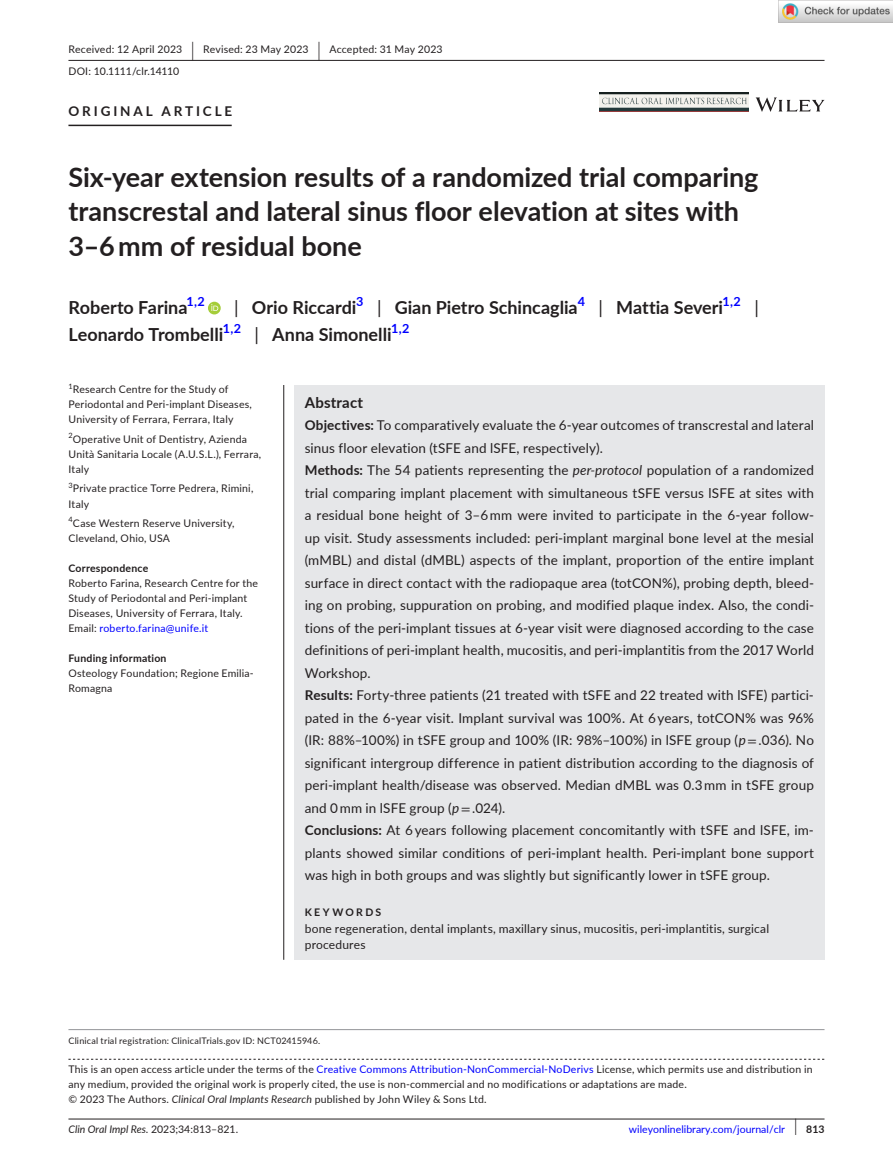
<style>
.page{position:relative;width:893px;height:1174px;background:#fff}
.page>*{position:absolute;margin:0;border:0;box-sizing:border-box;transform-origin:0 0}
.t1{font:700 27px/34.5px "Lato";color:#231f20}
.t2{font:700 18px "Lato";color:#231f20}
.t3{font:18px "Lato";color:#231f20}
.t4{font:700 15px "Lato";letter-spacing:.015em;color:#231f20}
.t5{font:13.5px/22.5px "Lato";letter-spacing:.01em;color:#231f20}
.t6{font:700 13.5px "Lato";letter-spacing:.215em;color:#231f20}
.t7{font:700 12.6px "Lato";color:#00f}
.t8{font:12px/16.5px "Lato";letter-spacing:.015em;color:#231f20}
.t9{font:10.5px/15px "Lato";letter-spacing:.02em;color:#231f20}
.t10{font:10.5px "Lato";color:#00f}
.t11{font:italic 10.5px "Lato";color:#231f20}
.t12{font:700 10.5px "Lato";letter-spacing:.02em;color:#231f20}
.t13{font:700 10.5px "Lato";letter-spacing:.22em;color:#231f20}
.t14{font:9px "Lato";letter-spacing:.02em;color:#231f20}
.t15{font:7.35px "Lato";color:#231f20}
.s1{font-size:19.65px}
.s2{font-weight:400}
.s3{color:#00f}
.s4{font-weight:700}
.s5{font-style:italic}
.s6{font-family:"STIX"}
.s7{font-style:normal}
.s8{font-size:17.4px;color:#231f20}
.s9{font-weight:700;color:#231f20}
</style>
<div class="page">
<hr style="left:68px;top:1118px;width:756px;height:1px;background:#231f20">
<svg style="left:756px;top:97px;width:68px;height:15px"></svg>
<img style="left:599px;top:93px;width:149px;height:19px">
<hr style="left:68px;top:60px;width:756px;height:1px;background:#231f20">
<hr style="left:68px;top:125px;width:164px;height:1px;background:#231f20">
<div style="left:208px;top:302px;width:13px;height:12px;background:#a5cd39;border-radius:50%"></div>
<svg style="left:211px;top:304px;width:7px;height:7px"></svg>
<svg style="left:68px;top:1058px;width:756px;height:1px"></svg>
<hr style="left:68px;top:1029px;width:756px;height:1px;background:#939598">
<div style="left:294px;top:385px;width:530px;height:574px;background:#e6e7e9"></div>
<hr style="left:283px;top:385px;width:1px;height:574px;background:#231f20">
<img style="left:779px;top:0;width:114px;height:23px">
<p class="t9" style="left:68px;top:38px;width:376px;line-height:21.8px">Received: 12 April 2023 <span class="s1">|</span> Revised: 23 May 2023 <span class="s1">|</span> Accepted: 31 May 2023<br>DOI: 10.1111/clr.14110</p>
<p class="t6" style="left:68px;top:101px;width:165px">ORIGINAL ARTICLE</p>
<h1 class="t1" style="left:68px;top:159px;width:691px">Six-year extension results of a randomized trial comparing transcrestal and lateral sinus floor elevation at sites with<br>3–-6 mm of residual bone</h1>
<h2 class="t2" style="left:68px;top:295px;width:121px">Roberto Farina</h2>
<p class="t7" style="left:187px;top:292px;width:20px">1,2</p>
<h2 class="t2" style="left:234px;top:295px;width:124px"><span class="s2">|</span> Orio Riccardi</h2>
<p class="t7" style="left:356px;top:292px;width:9px">3</p>
<h2 class="t2" style="left:377px;top:295px;width:202px"><span class="s2">|</span> Gian Pietro Schincaglia</h2>
<p class="t7" style="left:578px;top:292px;width:9px">4</p>
<h2 class="t2" style="left:599px;top:295px;width:126px"><span class="s2">|</span> Mattia Severi</h2>
<p class="t7" style="left:723px;top:292px;width:20px">1,2</p>
<h2 class="t3" style="left:754px;top:295px;width:6px">|</h2>
<h2 class="t2" style="left:68px;top:322px;width:156px">Leonardo Trombelli</h2>
<p class="t7" style="left:223px;top:319px;width:20px">1,2</p>
<h2 class="t2" style="left:255px;top:322px;width:139px"><span class="s2">|</span> Anna Simonelli</h2>
<p class="t7" style="left:391px;top:319px;width:20px">1,2</p>
<p class="t15" style="left:68px;top:381px;width:6px">1</p>
<p class="t9" style="left:68px;top:382px;width:185px;text-indent:4px">Research Centre for the Study of<br>Periodontal and Peri-implant Diseases,<br>University of Ferrara, Ferrara, Italy</p>
<p class="t9" style="left:68px;top:431px;width:194px"><sup>2</sup>Operative Unit of Dentistry, Azienda<br>Unità Sanitaria Locale (A.U.S.L.), Ferrara,<br>Italy</p>
<p class="t9" style="left:68px;top:481px;width:186px"><sup>3</sup>Private practice Torre Pedrera, Rimini,<br>Italy</p>
<p class="t9" style="left:68px;top:515px;width:168px"><sup>4</sup>Case Western Reserve University,<br>Cleveland, Ohio, USA</p>
<p class="t12" style="left:68px;top:560px;width:81px">Correspondence</p>
<p class="t9" style="left:68px;top:575px;width:191px">Roberto Farina, Research Centre for the Study of Periodontal and Peri-implant Diseases, University of Ferrara, Italy.<br>Email: <span class="s3">roberto.farina@unife.it</span></p>
<p class="t12" style="left:68px;top:650px;width:100px">Funding information</p>
<p class="t9" style="left:68px;top:665px;width:187px">Osteology Foundation; Regione Emilia-<br>Romagna</p>
<p class="t4" style="left:305px;top:391px;width:60px">Abstract</p>
<p class="t5" style="left:305px;top:413px;width:511px"><span class="s4">Objectives:</span> To comparatively evaluate the 6-year outcomes of transcrestal and lateral sinus floor elevation (tSFE and lSFE, respectively).<br><span class="s4">Methods:</span> The 54 patients representing the <span class="s5">per-protocol</span> population of a randomized trial comparing implant placement with simultaneous tSFE versus lSFE at sites with a residual bone height of 3–6 mm were invited to participate in the 6-year follow&shy;up visit. Study assessments included: peri-implant marginal bone level at the mesial (mMBL) and distal (dMBL) aspects of the implant, proportion of the entire implant surface in direct contact with the radiopaque area (totCON%), probing depth, bleed&shy;ing on probing, suppuration on probing, and modified plaque index. Also, the condi&shy;tions of the peri-implant tissues at 6-year visit were diagnosed according to the case definitions of peri-implant health, mucositis, and peri-implantitis from the 2017 World Workshop.<br><span class="s4">Results:</span> Forty-three patients (21 treated with tSFE and 22 treated with lSFE) partici&shy;pated in the 6-year visit. Implant survival was 100%. At 6 years, totCON% was 96% (IR: 88%–100%) in tSFE group and 100% (IR: 98%–100%) in lSFE group (<span class="s5">p</span><span class="s6">=</span> .036). No significant intergroup difference in patient distribution according to the diagnosis of peri-implant health/disease was observed. Median dMBL was 0.3 mm in tSFE group and 0 mm in lSFE group (<span class="s5">p</span><span class="s6">=</span> .024).<br><span class="s4">Conclusions:</span> At 6 years following placement concomitantly with tSFE and lSFE, im&shy;plants showed similar conditions of peri-implant health. Peri-implant bone support was high in both groups and was slightly but significantly lower in tSFE group.</p>
<p class="t13" style="left:305px;top:904px;width:78px">KEYWORDS</p>
<p class="t8" style="left:305px;top:919px;width:466px">bone regeneration, dental implants, maxillary sinus, mucositis, peri-implantitis, surgical procedures</p>
<p class="t14" style="left:68px;top:1033px;width:253px">Clinical trial registration: ClinicalTrials.gov ID: NCT02415946.</p>
<p class="t9" style="left:68px;top:1061px;width:746px">This is an open access article under the terms of the <span class="s3">Creative Commons Attribution-NonCommercial-NoDerivs</span> License, which permits use and distribution in any medium, provided the original work is properly cited, the use is non-commercial and no modifications or adaptations are made.<br>© 2023 The Authors. <span class="s5">Clinical Oral Implants Research</span> published by John Wiley &amp; Sons Ltd.</p>
<p class="t11" style="left:68px;top:1121px;width:171px">Clin Oral Impl Res. <span class="s7">2023;34:813–821.</span></p>
<p class="t10" style="left:629px;top:1121px;width:197px">wileyonlinelibrary.com/journal/clr <span class="s8">|</span> <span class="s9">813</span></p>
</div>
